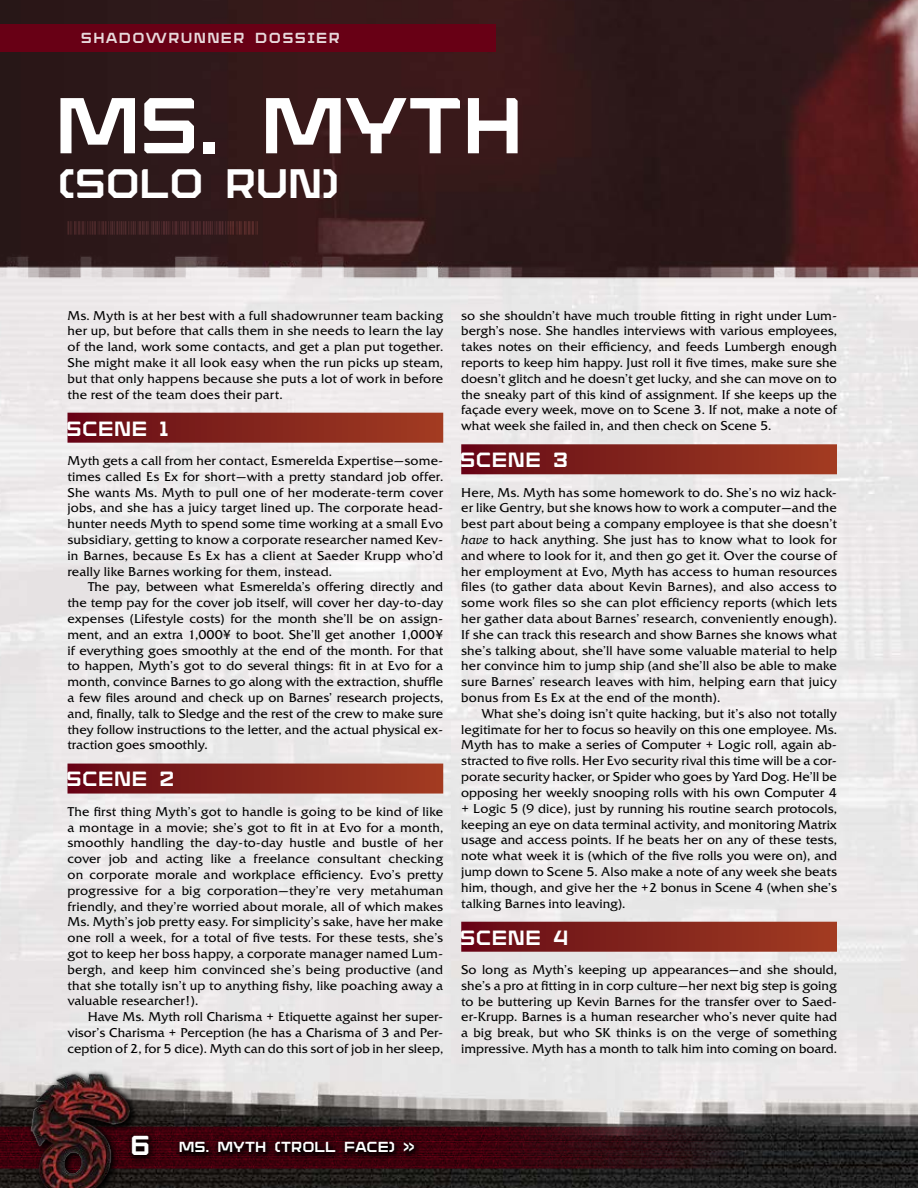
<style>
.page{position:relative;width:918px;height:1188px;background:#fff}
.page>*{position:absolute;margin:0;border:0;box-sizing:border-box;transform-origin:0 0}
.t1{font:69px "Armadura Solid";letter-spacing:-.025em;color:#fff}
.t2{font:36px "Armadura Solid";letter-spacing:-.025em;color:#fff}
.t3{font:24px "Armadura Solid";color:#fff}
.t4{font:18px "Armadura Solid";letter-spacing:.01em;color:#fff}
.t5{font:12.75px/15.8px "Friz Quadrata Std";color:#000;text-align:justify}
.t6{font:12.75px "Armadura Solid";letter-spacing:-.01em;color:#fff}
.t7{font:12.75px "Armadura Solid";letter-spacing:.1em;color:#fff}
.s1{font-style:italic}
</style>
<div class="page">
<img style="left:0;top:295px;width:918px;height:893px">
<div style="left:68px;top:413px;width:375px;height:30px;background:linear-gradient(to right,#660916,#a23e22)"></div>
<div style="left:68px;top:764px;width:375px;height:30px;background:linear-gradient(to right,#660916,#a23e22)"></div>
<div style="left:461px;top:444px;width:376px;height:30px;background:linear-gradient(to right,#660916,#a23e22)"></div>
<div style="left:461px;top:922px;width:376px;height:30px;background:linear-gradient(to right,#660916,#a23e22)"></div>
<img style="left:0;top:0;width:918px;height:295px">
<div style="left:0;top:24px;width:496px;height:28px;background:#680015"></div>
<svg style="left:68px;top:221px;width:190px;height:14px;background:#402123"></svg>
<img style="left:0;top:1127px;width:901px;height:56px">
<svg style="left:139px;top:1130px;width:284px;height:34px;background:#300008"></svg>
<svg style="left:27px;top:1069px;width:112px;height:119px"></svg>
<img style="left:28px;top:1071px;width:103px;height:117px">
<p class="t7" style="left:82px;top:28px;width:261px">SHADOWRUNNER DOSSIER</p>
<h1 class="t1" style="left:60px;top:76px;width:470px">MS. MYTH</h1>
<h2 class="t2" style="left:60px;top:158px;width:284px">(SOLO RUN)</h2>
<p class="t5" style="left:68px;top:307px;width:377px">Ms. Myth is at her best with a full shadowrunner team backing her up, but before that calls them in she needs to learn the lay of the land, work some contacts, and get a plan put together.<br>She might make it all look easy when the run picks up steam, but that only happens because she puts a lot of work in before the rest of the team does their part.</p>
<h3 class="t4" style="left:68px;top:415px;width:104px">SCENE 1</h3>
<p class="t5" style="left:68px;top:452px;width:377px">Myth gets a call from her contact, Esmerelda Expertise—some&shy;times called Es Ex for short—with a pretty standard job offer.<br>She wants Ms. Myth to pull one of her moderate-term cover jobs, and she has a juicy target lined up. The corporate head&shy;hunter needs Myth to spend some time working at a small Evo subsidiary, getting to know a corporate researcher named Kev&shy;in Barnes, because Es Ex has a client at Saeder Krupp who’d really like Barnes working for them, instead.</p>
<p class="t5" style="left:68px;top:579px;width:377px;text-indent:20px">The pay, between what Esmerelda’s offering directly and the temp pay for the cover job itself, will cover her day-to-day expenses (Lifestyle costs) for the month she’ll be on assign&shy;ment, and an extra 1,000¥ to boot. She’ll get another 1,000¥ if everything goes smoothly at the end of the month. For that to happen, Myth’s got to do several things: fit in at Evo for a month, convince Barnes to go along with the extraction, shuffle a few files around and check up on Barnes’ research projects, and, finally, talk to Sledge and the rest of the crew to make sure they follow instructions to the letter, and the actual physical ex&shy;traction goes smoothly.</p>
<h3 class="t4" style="left:68px;top:766px;width:110px">SCENE 2</h3>
<p class="t5" style="left:68px;top:803px;width:377px">The first thing Myth’s got to handle is going to be kind of like a montage in a movie; she’s got to fit in at Evo for a month, smoothly handling the day-to-day hustle and bustle of her cover job and acting like a freelance consultant checking on corporate morale and workplace efficiency. Evo’s pretty progressive for a big corporation—they’re very metahuman friendly, and they’re worried about morale, all of which makes Ms. Myth’s job pretty easy. For simplicity’s sake, have her make one roll a week, for a total of five tests. For these tests, she’s got to keep her boss happy, a corporate manager named Lum&shy;bergh, and keep him convinced she’s being productive (and that she totally isn’t up to anything fishy, like poaching away a valuable researcher!).</p>
<p class="t5" style="left:67px;top:1009px;width:377px;text-indent:20px">Have Ms. Myth roll Charisma + Etiquette against her super&shy;visor’s Charisma + Perception (he has a Charisma of 3 and Per&shy;ception of 2, for 5 dice). Myth can do this sort of job in her sleep,</p>
<p class="t5" style="left:461px;top:307px;width:377px">so she shouldn’t have much trouble fitting in right under Lum&shy;bergh’s nose. She handles interviews with various employees, takes notes on their efficiency, and feeds Lumbergh enough reports to keep him happy. Just roll it five times, make sure she doesn’t glitch and he doesn’t get lucky, and she can move on to the sneaky part of this kind of assignment. If she keeps up the façade every week, move on to Scene 3. If not, make a note of what week she failed in, and then check on Scene 5.</p>
<h3 class="t4" style="left:461px;top:447px;width:110px">SCENE 3</h3>
<p class="t5" style="left:461px;top:484px;width:377px">Here, Ms. Myth has some homework to do. She’s no wiz hack&shy;er like Gentry, but she knows how to work a computer—and the best part about being a company employee is that she doesn’t <span class="s1">have</span> to hack anything. She just has to know what to look for and where to look for it, and then go get it. Over the course of her employment at Evo, Myth has access to human resources files (to gather data about Kevin Barnes), and also access to some work files so she can plot efficiency reports (which lets her gather data about Barnes’ research, conveniently enough).<br>If she can track this research and show Barnes she knows what she’s talking about, she’ll have some valuable material to help her convince him to jump ship (and she’ll also be able to make sure Barnes’ research leaves with him, helping earn that juicy bonus from Es Ex at the end of the month).</p>
<p class="t5" style="left:461px;top:705px;width:377px;text-indent:20px">What she’s doing isn’t quite hacking, but it’s also not totally legitimate for her to focus so heavily on this one employee. Ms.<br>Myth has to make a series of Computer + Logic roll, again ab&shy;stracted to five rolls. Her Evo security rival this time will be a cor&shy;porate security hacker, or Spider who goes by Yard Dog. He’ll be opposing her weekly snooping rolls with his own Computer 4 + Logic 5 (9 dice), just by running his routine search protocols, keeping an eye on data terminal activity, and monitoring Matrix usage and access points. If he beats her on any of these tests, note what week it is (which of the five rolls you were on), and jump down to Scene 5. Also make a note of any week she beats him, though, and give her the +2 bonus in Scene 4 (when she’s talking Barnes into leaving).</p>
<h3 class="t4" style="left:461px;top:924px;width:110px">SCENE 4</h3>
<p class="t5" style="left:461px;top:961px;width:377px">So long as Myth’s keeping up appearances—and she should, she’s a pro at fitting in in corp culture—her next big step is going to be buttering up Kevin Barnes for the transfer over to Saed&shy;er-Krupp. Barnes is a human researcher who’s never quite had a big break, but who SK thinks is on the verge of something impressive. Myth has a month to talk him into coming on board.</p>
<h3 class="t3" style="left:132px;top:1128px;width:22px">6</h3>
<p class="t6" style="left:180px;top:1138px;width:237px">MS. MYTH (TROLL FACE) &gt;&gt;</p>
</div>
